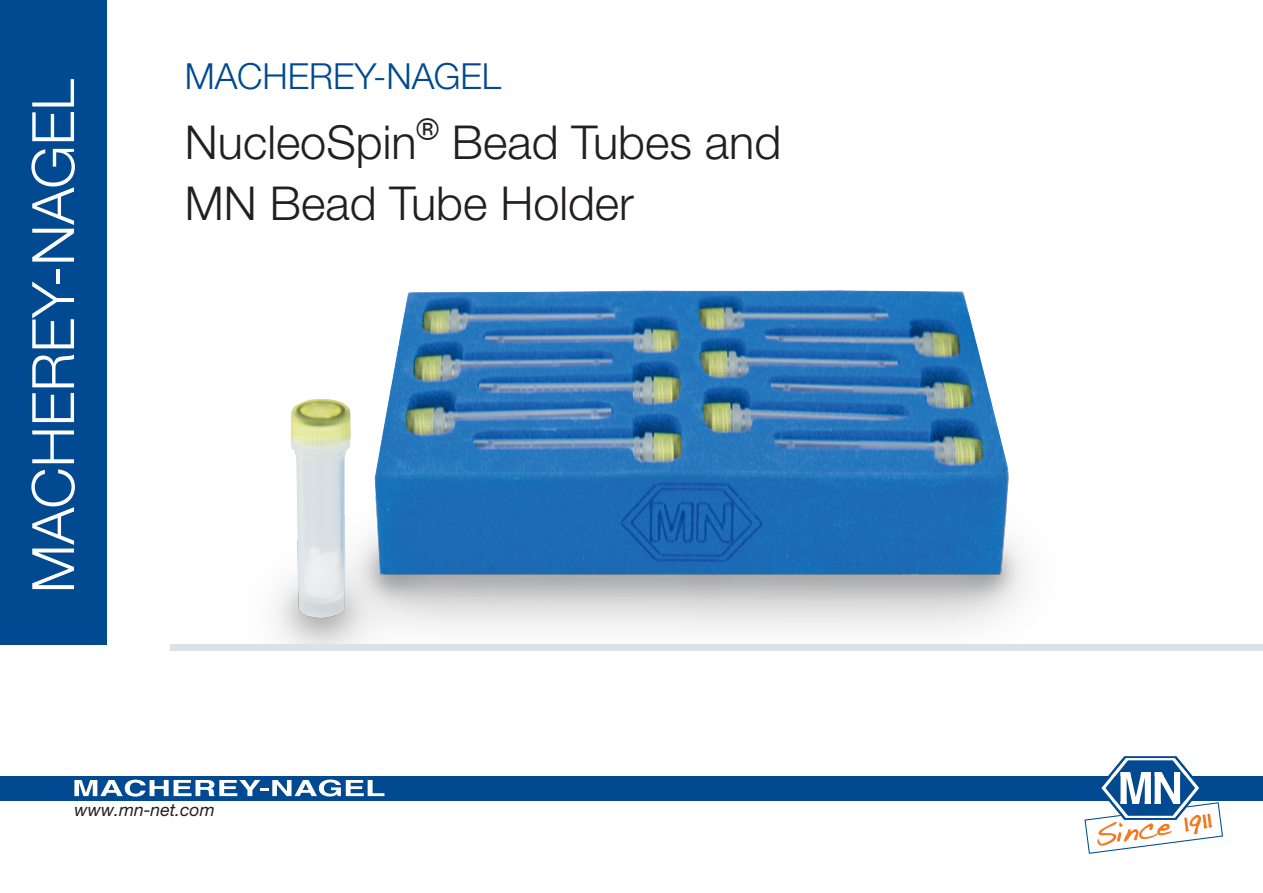
<style>
.page{position:relative;width:1263px;height:893px;background:#fff}
.page>*{position:absolute;margin:0;border:0;box-sizing:border-box;transform-origin:0 0}
.t1{font:300 58.5px "Helvetica Neue LTW1 G";color:#fff}
.t2{font:300 46.8px/60.9px "Helvetica Neue LTW1 G";color:#231f20}
.t3{font:300 36px "Helvetica Neue LTW1 G";color:#014990}
.t4{font:italic 17.55px "Helvetica Neue LTW1 G";color:#231f20}
</style>
<div class="page">
<div style="left:0;top:776px;width:608px;height:24px;background:#014990"></div>
<svg style="left:74px;top:779px;width:310px;height:17px"></svg>
<div style="left:604px;top:776px;width:159px;height:24px;background:#014990"></div>
<div style="left:759px;top:776px;width:504px;height:24px;background:#014990"></div>
<svg style="left:1084px;top:756px;width:139px;height:98px"></svg>
<img style="left:276px;top:290px;width:749px;height:354px">
<div style="left:0;top:0;width:106px;height:644px;background:#014990"></div>
<div style="left:170px;top:644px;width:1093px;height:7px;background:#dae2e7"></div>
<p class="t1" style="left:17px;top:593px;width:516px;rotate:-90deg">MACHEREY-NAGEL</p>
<p class="t3" style="left:185px;top:55px;width:318px">MACHEREY-NAGEL</p>
<p class="t2" style="left:185px;top:112px;width:598px">NucleoSpin<sup>®</sup> Bead Tubes and<br>MN Bead Tube Holder</p>
<p class="t4" style="left:74px;top:799px;width:142px">www.mn-net.com</p>
</div>
